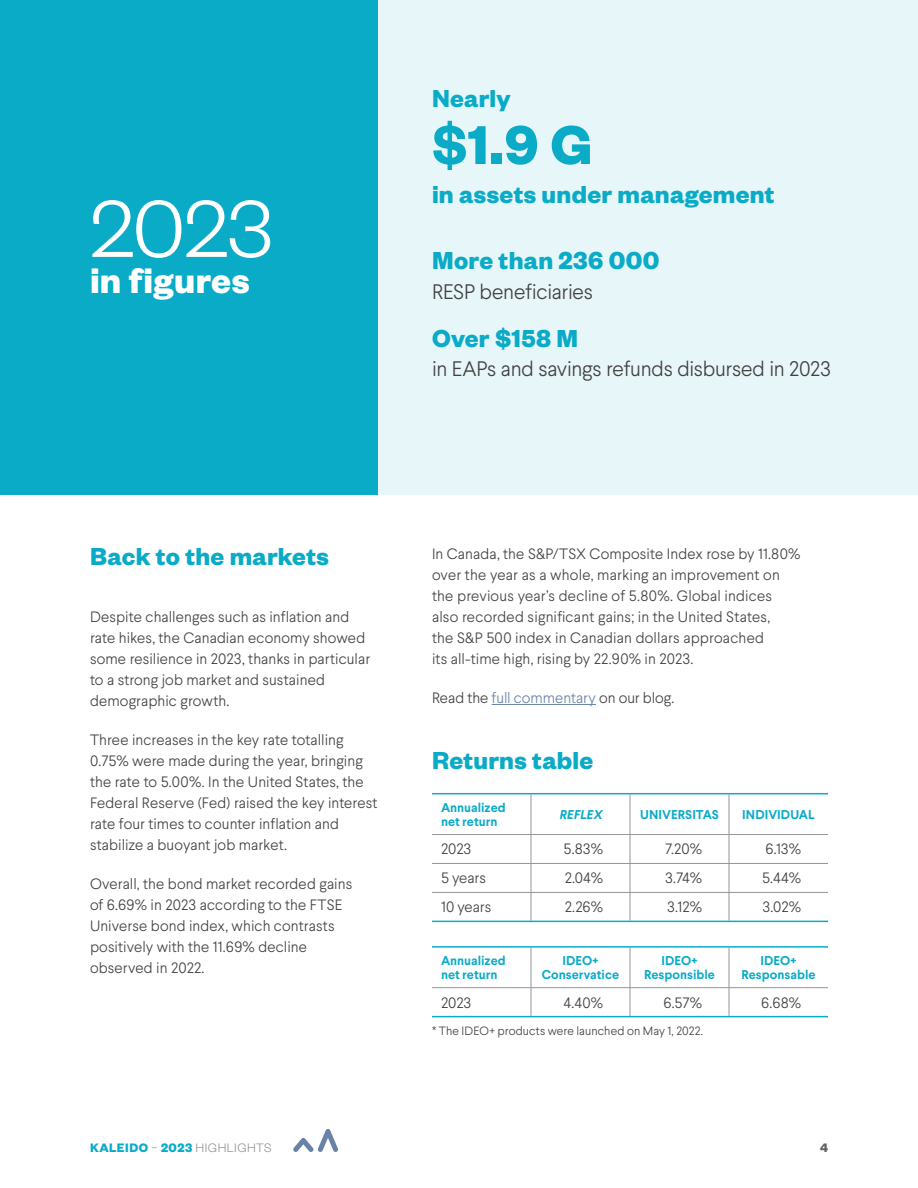
<style>
.page{position:relative;width:918px;height:1188px;background:#fff}
.page>*{position:absolute;margin:0;border:0;box-sizing:border-box;transform-origin:0 0}
.t1{font:300 88.5px "Founders Grotesk";color:#fff}
.t2{font:700 60px "Founders Grotesk";color:#0aabc7}
.t3{font:700 39px "Founders Grotesk";letter-spacing:.005em;color:#fff}
.t4{font:700 27px "Founders Grotesk";letter-spacing:.01em;color:#0aabc7}
.t5{font:300 21px "Larsseit";letter-spacing:-.015em;color:#414042}
.Texte_courant{font:300 15px/21px "Larsseit";letter-spacing:.005em;color:#414042}
.t6{font:700 13.5px "Founders Grotesk";letter-spacing:.04em;color:#0aabc7}
.t7{font:700 13.5px "Founders Grotesk";color:#636466}
.TAB-titre_colonne{font:700 12.75px/13.5px "Larsseit";color:#0aabc7;text-align:center}
.TAB-titre_colonne-2{font:italic 700 12.75px "Larsseit";color:#0aabc7}
.Texte_note{font:300 12px "Larsseit";letter-spacing:.01em;color:#414042}
.s1{font-weight:600}
.s2{color:#6882a6}
.s3{font-weight:300;color:#939598}
</style>
<div class="page">
<div style="left:378px;top:0;width:540px;height:494px;background:#e7f7f9"></div>
<div style="left:0;top:0;width:378px;height:494px;background:#0aabc7"></div>
<hr style="left:492px;top:704px;width:104px;height:1px;background:#6882a6">
<hr style="left:432px;top:793px;width:99px;height:1px;background:#0aabc7">
<hr style="left:531px;top:793px;width:99px;height:1px;background:#0aabc7">
<hr style="left:630px;top:793px;width:99px;height:1px;background:#0aabc7">
<hr style="left:729px;top:793px;width:99px;height:1px;background:#0aabc7">
<hr style="left:432px;top:921px;width:99px;height:1px;background:#0aabc7">
<hr style="left:531px;top:921px;width:99px;height:1px;background:#0aabc7">
<hr style="left:630px;top:921px;width:99px;height:1px;background:#0aabc7">
<hr style="left:729px;top:921px;width:99px;height:1px;background:#0aabc7">
<hr style="left:531px;top:794px;width:1px;height:40px;background:#939598">
<hr style="left:630px;top:794px;width:1px;height:40px;background:#939598">
<hr style="left:729px;top:794px;width:1px;height:40px;background:#939598">
<hr style="left:432px;top:834px;width:99px;height:1px;background:#939598">
<hr style="left:531px;top:834px;width:99px;height:1px;background:#939598">
<hr style="left:630px;top:834px;width:99px;height:1px;background:#939598">
<hr style="left:729px;top:834px;width:99px;height:1px;background:#939598">
<hr style="left:432px;top:863px;width:99px;height:1px;background:#939598">
<hr style="left:531px;top:863px;width:99px;height:1px;background:#939598">
<hr style="left:630px;top:863px;width:99px;height:1px;background:#939598">
<hr style="left:729px;top:863px;width:99px;height:1px;background:#939598">
<hr style="left:432px;top:892px;width:99px;height:1px;background:#939598">
<hr style="left:531px;top:892px;width:99px;height:1px;background:#939598">
<svg style="left:531px;top:835px;width:1px;height:86px"></svg>
<hr style="left:630px;top:892px;width:99px;height:1px;background:#939598">
<svg style="left:630px;top:835px;width:1px;height:86px"></svg>
<hr style="left:729px;top:892px;width:99px;height:1px;background:#939598">
<svg style="left:729px;top:835px;width:1px;height:86px"></svg>
<hr style="left:432px;top:946px;width:99px;height:2px;background:#0aabc7">
<hr style="left:531px;top:946px;width:99px;height:2px;background:#0aabc7">
<hr style="left:630px;top:946px;width:99px;height:2px;background:#0aabc7">
<hr style="left:729px;top:946px;width:99px;height:2px;background:#0aabc7">
<hr style="left:432px;top:1016px;width:99px;height:1px;background:#0aabc7">
<hr style="left:531px;top:1016px;width:99px;height:1px;background:#0aabc7">
<hr style="left:630px;top:1016px;width:99px;height:1px;background:#0aabc7">
<hr style="left:729px;top:1016px;width:99px;height:1px;background:#0aabc7">
<hr style="left:531px;top:948px;width:1px;height:39px;background:#939598">
<hr style="left:630px;top:948px;width:1px;height:39px;background:#939598">
<hr style="left:729px;top:948px;width:1px;height:39px;background:#939598">
<hr style="left:432px;top:987px;width:99px;height:1px;background:#939598">
<hr style="left:531px;top:987px;width:99px;height:1px;background:#939598">
<svg style="left:531px;top:988px;width:1px;height:28px"></svg>
<hr style="left:630px;top:987px;width:99px;height:1px;background:#939598">
<svg style="left:630px;top:988px;width:1px;height:28px"></svg>
<hr style="left:729px;top:987px;width:99px;height:1px;background:#939598">
<svg style="left:729px;top:988px;width:1px;height:28px"></svg>
<svg style="left:293px;top:1129px;width:45px;height:23px"></svg>
<h3 class="t1" style="left:90px;top:175px;width:184px">2023</h3>
<h3 class="t3" style="left:90px;top:256px;width:161px">in figures</h3>
<h4 class="t4" style="left:432px;top:81px;width:80px">Nearly</h4>
<h4 class="t2" style="left:432px;top:107px;width:162px"><span class="s1">$</span>1.9 G</h4>
<h4 class="t4" style="left:432px;top:177px;width:344px">in assets under management</h4>
<h4 class="t4" style="left:432px;top:243px;width:229px">More than 236 000</h4>
<h4 class="t5" style="left:432px;top:279px;width:163px">RESP beneficiaries</h4>
<h4 class="t4" style="left:432px;top:321px;width:148px">Over $158 M</h4>
<h4 class="t5" style="left:432px;top:355px;width:401px">in EAPs and savings refunds disbursed in 2023</h4>
<h4 class="t4" style="left:90px;top:539px;width:240px">Back to the markets</h4>
<h4 class="Texte_courant" style="left:90px;top:606px;width:282px">Despite challenges such as inflation and rate hikes, the Canadian economy showed some resilience in 2023, thanks in particular to a strong job market and sustained demographic growth.</h4>
<h4 class="Texte_courant" style="left:90px;top:729px;width:289px">Three increases in the key rate totalling 0.75% were made during the year, bringing the rate to 5.00%. In the United States, the Federal Reserve (Fed) raised the key interest rate four times to counter inflation and stabilize a buoyant job market.</h4>
<h4 class="Texte_courant" style="left:90px;top:873px;width:264px">Overall, the bond market recorded gains of 6.69% in 2023 according to the FTSE Universe bond index, which contrasts positively with the 11.69% decline observed in 2022.</h4>
<h4 class="Texte_courant" style="left:432px;top:543px;width:370px">In Canada, the S&amp;P/TSX Composite Index rose by 11.80% over the year as a whole, marking an improvement on the previous year’s decline of 5.80%. Global indices also recorded significant gains; in the United States,<br>the S&amp;P 500 index in Canadian dollars approached<br>its all-time high, rising by 22.90% in 2023.</h4>
<p class="Texte_courant" style="left:432px;top:687px;width:244px">Read the <span class="s2">full commentary</span> on our blog.</p>
<h4 class="t4" style="left:432px;top:743px;width:163px">Returns table</h4>
<p class="TAB-titre_colonne" style="left:441px;top:801px;width:66px;text-align:left">Annualized net return</p>
<p class="TAB-titre_colonne-2" style="left:559px;top:806px;width:47px">REFLEX</p>
<p class="TAB-titre_colonne" style="left:640px;top:808px;width:80px">UNIVERSITAS</p>
<p class="TAB-titre_colonne" style="left:742px;top:808px;width:74px">INDIVIDUAL</p>
<p class="Texte_courant" style="left:441px;top:839px;width:32px">2023</p>
<p class="Texte_courant" style="left:564px;top:839px;width:41px">5.83%</p>
<p class="Texte_courant" style="left:665px;top:839px;width:38px">7.20%</p>
<p class="Texte_courant" style="left:765px;top:839px;width:37px">6.13%</p>
<p class="Texte_courant" style="left:441px;top:868px;width:47px">5 years</p>
<p class="Texte_courant" style="left:565px;top:868px;width:40px">2.04%</p>
<p class="Texte_courant" style="left:665px;top:868px;width:38px">3.74%</p>
<p class="Texte_courant" style="left:762px;top:868px;width:40px">5.44%</p>
<p class="Texte_courant" style="left:441px;top:897px;width:52px">10 years</p>
<p class="Texte_courant" style="left:565px;top:897px;width:40px">2.26%</p>
<p class="Texte_courant" style="left:667px;top:897px;width:36px">3.12%</p>
<p class="Texte_courant" style="left:762px;top:897px;width:40px">3.02%</p>
<p class="TAB-titre_colonne" style="left:441px;top:954px;width:66px;text-align:left">Annualized net return</p>
<p class="TAB-titre_colonne" style="left:542px;top:954px;width:79px">IDEO+<br>Conservatice</p>
<p class="TAB-titre_colonne" style="left:644px;top:954px;width:72px">IDEO+<br>Responsible</p>
<p class="TAB-titre_colonne" style="left:741px;top:954px;width:76px">IDEO+<br>Responsable</p>
<p class="Texte_courant" style="left:441px;top:992px;width:32px">2023</p>
<p class="Texte_courant" style="left:564px;top:992px;width:41px">4.40%</p>
<p class="Texte_courant" style="left:663px;top:992px;width:40px">6.57%</p>
<p class="Texte_courant" style="left:761px;top:992px;width:41px">6.68%</p>
<p class="Texte_note" style="left:432px;top:1024px;width:273px">* The IDEO+ products were launched on May 1, 2022.</p>
<p class="t6" style="left:90px;top:1139px;width:183px">KALEIDO <span class="s3">–</span> 2023 <span class="s3">HIGHLIGHTS</span></p>
<p class="t7" style="left:820px;top:1139px;width:9px">4</p>
</div>
